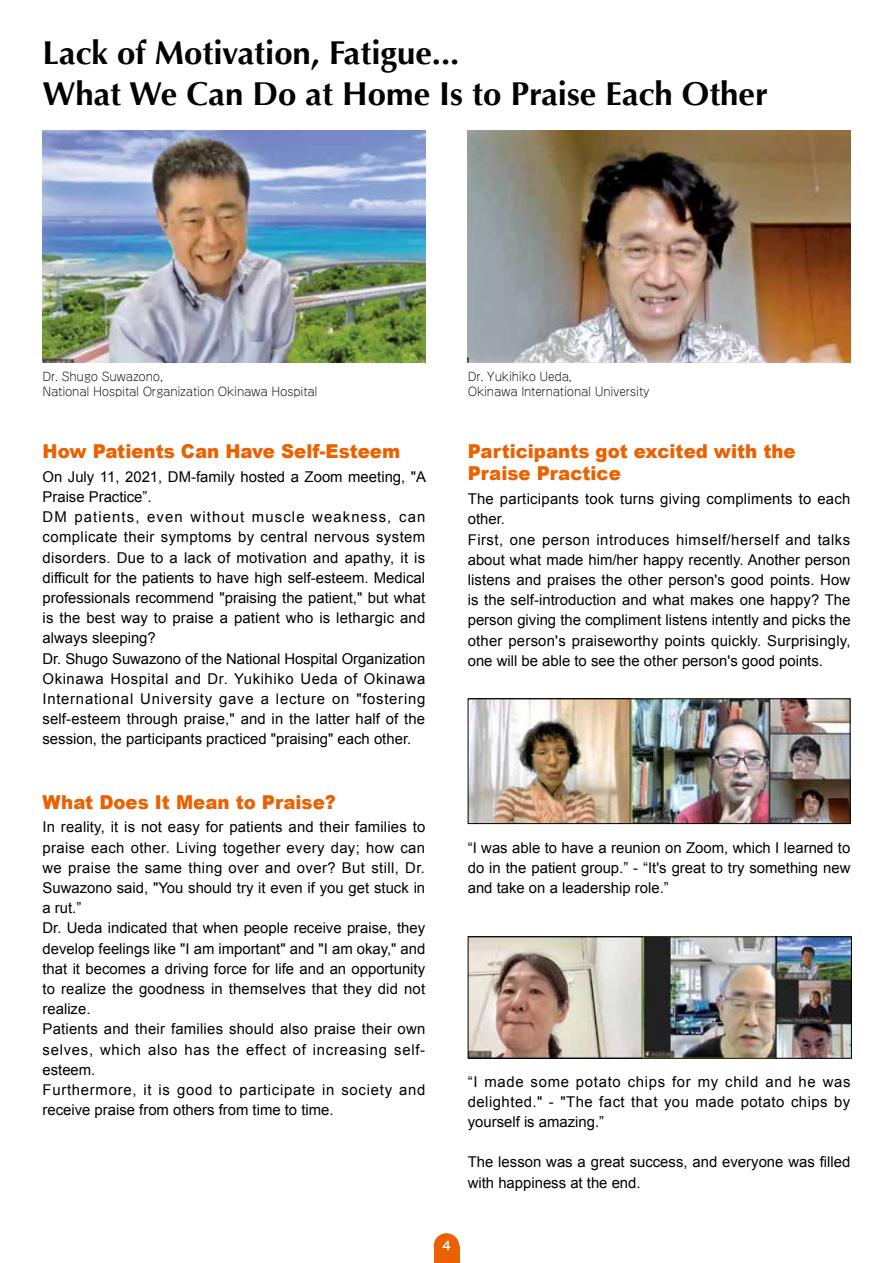
<style>
.page{position:relative;width:893px;height:1263px;background:#fff}
.page>*{position:absolute;margin:0;border:0;box-sizing:border-box;transform-origin:0 0}
.t1{font:700 33px/40.3px "Optima";color:#000}
.t2{font:900 19.2px/22.4px "Arial";color:#eb6100;scale:.95 1}
.t3{font:14.85px/20.2px "Arial";letter-spacing:.01em;color:#000}
.t4{font:300 11.7px/14.9px "Jun 101 Pro";letter-spacing:-.02em;color:#000}
.t5{font:11.7px "Hira Kaku Pro W6";color:#fff}
</style>
<div class="page">
<img style="left:470px;top:700px;width:378px;height:122px">
<div style="left:468px;top:698px;width:382px;height:126px;border:1px solid #000"></div>
<img style="left:470px;top:938px;width:380px;height:118px">
<div style="left:468px;top:936px;width:384px;height:122px;border:1px solid #000"></div>
<img style="left:468px;top:130px;width:382px;height:232px">
<img style="left:43px;top:131px;width:382px;height:231px">
<div style="left:434px;top:1246px;width:25px;height:17px;background:#eb6100"></div>
<div style="left:434px;top:1233px;width:25px;height:26px;background:#eb6100;border-radius:50%"></div>
<h1 class="t1" style="left:43px;top:33px;width:727px">Lack of Motivation, Fatigue...<br>What We Can Do at Home Is to Praise Each Other</h1>
<p class="t4" style="left:43px;top:368px;width:277px">Dr. Shugo Suwazono,<br>National Hospital Organization Okinawa Hospital</p>
<p class="t4" style="left:468px;top:368px;width:183px">Dr. Yukihiko Ueda,<br>Okinawa International University</p>
<p class="t2" style="left:43px;top:439px;width:378px">How Patients Can Have Self-Esteem</p>
<p class="t3" style="left:43px;top:467px;width:385px">On July 11, 2021, DM-family hosted a Zoom meeting, "A Praise Practice”.<br>DM patients, even without muscle weakness, can complicate their symptoms by central nervous system disorders. Due to a lack of motivation and apathy, it is difficult for the patients to have high self-esteem. Medical professionals recommend "praising the patient," but what is the best way to praise a patient who is lethargic and always sleeping?<br>Dr. Shugo Suwazono of the National Hospital Organization Okinawa Hospital and Dr. Yukihiko Ueda of Okinawa International University gave a lecture on "fostering self-esteem through praise," and in the latter half of the session, the participants practiced "praising" each other.</p>
<p class="t2" style="left:43px;top:790px;width:310px">What Does It Mean to Praise?</p>
<p class="t3" style="left:43px;top:817px;width:384px">In reality, it is not easy for patients and their families to praise each other. Living together every day; how can we praise the same thing over and over? But still, Dr.<br>Suwazono said, "You should try it even if you get stuck in a rut.”<br>Dr. Ueda indicated that when people receive praise, they develop feelings like "I am important" and "I am okay," and that it becomes a driving force for life and an opportunity to realize the goodness in themselves that they did not realize.<br>Patients and their families should also praise their own selves, which also has the effect of increasing self&shy;esteem.<br>Furthermore, it is good to participate in society and receive praise from others from time to time.</p>
<p class="t2" style="left:468px;top:439px;width:347px">Participants got excited with the<br>Praise Practice</p>
<p class="t3" style="left:468px;top:489px;width:384px">The participants took turns giving compliments to each other.<br>First, one person introduces himself/herself and talks about what made him/her happy recently. Another person listens and praises the other person's good points. How is the self-introduction and what makes one happy? The person giving the compliment listens intently and picks the other person's praiseworthy points quickly. Surprisingly, one will be able to see the other person's good points.</p>
<p class="t3" style="left:468px;top:837px;width:384px;text-align:justify">“I was able to have a reunion on Zoom, which I learned to do in the patient group.” - “It's great to try something new and take on a leadership role.”</p>
<p class="t3" style="left:468px;top:1071px;width:384px;text-align:justify">“I made some potato chips for my child and he was delighted." - "The fact that you made potato chips by yourself is amazing.”</p>
<p class="t3" style="left:468px;top:1152px;width:384px">The lesson was a great success, and everyone was filled with happiness at the end.</p>
<p class="t5" style="left:442px;top:1235px;width:10px">4</p>
</div>
